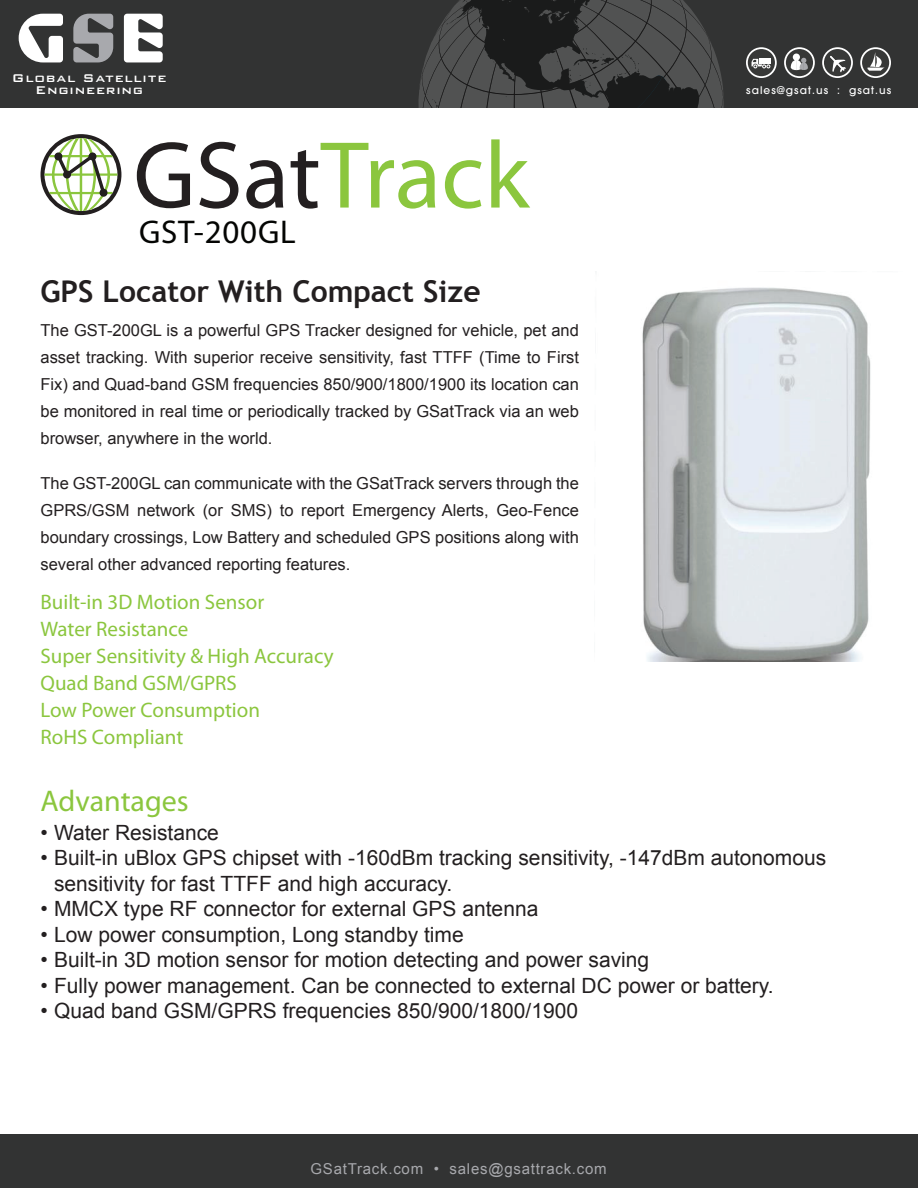
<style>
.page{position:relative;width:918px;height:1188px;background:#fff}
.page>*{position:absolute;margin:0;border:0;box-sizing:border-box;transform-origin:0 0}
.t1{font:96px "Myriad Pro";color:#8bc63e}
.t2{font:67.5px "Shuriken Boy";color:#fff}
.t3{font:33px "Myriad Pro";letter-spacing:.025em;color:#040503}
.t4{font:700 30px "Trebuchet MS";color:#231f20}
.t5{font:30px "Myriad Pro";color:#8bc63e}
.t6{font:21px/25.5px "Arial";color:#231f20}
.t7{font:21px/27px "Myriad Pro";color:#8bc63e}
.t8{font:16.5px/27px "Arial";color:#231f20;text-align:justify}
.t9{font:15px "Arial";letter-spacing:.05em;color:#a8a9ad}
.t10{font:500 15px/12px "Bank Gothic BT";letter-spacing:.05em;color:#fff;text-align:center}
.t11{font:500 10.5px "Avant Garde";letter-spacing:.1em;color:#fff}
.s1{color:#a8a9ad}
.s2{color:#231f20}
</style>
<div class="page">
<div style="left:0;top:1134px;width:918px;height:54px;background:#323333"></div>
<div style="left:41px;top:134px;width:80px;height:81px;background:#231f20;border-radius:50%"></div>
<svg style="left:45px;top:138px;width:72px;height:73px"></svg>
<img style="left:642px;top:287px;width:229px;height:375px">
<div style="left:0;top:0;width:918px;height:108px;background:#323333"></div>
<svg style="left:418px;top:0;width:306px;height:108px;background:#3c3d3d"></svg>
<svg style="left:784px;top:47px;width:31px;height:31px"></svg>
<svg style="left:786px;top:49px;width:27px;height:27px"></svg>
<div style="left:788px;top:51px;width:23px;height:23px;background:#373837;border-radius:50%"></div>
<div style="left:793px;top:54px;width:7px;height:7px;background:#fff;border-radius:50%"></div>
<svg style="left:791px;top:58px;width:17px;height:12px"></svg>
<svg style="left:822px;top:47px;width:31px;height:31px"></svg>
<svg style="left:824px;top:49px;width:27px;height:27px"></svg>
<div style="left:826px;top:51px;width:23px;height:23px;background:#373837;border-radius:50%"></div>
<svg style="left:829px;top:55px;width:17px;height:17px"></svg>
<svg style="left:860px;top:47px;width:31px;height:31px"></svg>
<svg style="left:862px;top:49px;width:27px;height:27px"></svg>
<div style="left:864px;top:51px;width:23px;height:23px;background:#373837;border-radius:50%"></div>
<svg style="left:868px;top:53px;width:17px;height:18px"></svg>
<svg style="left:746px;top:47px;width:31px;height:31px"></svg>
<svg style="left:748px;top:49px;width:27px;height:27px"></svg>
<div style="left:750px;top:51px;width:23px;height:23px;background:#373837;border-radius:50%"></div>
<div style="left:759px;top:58px;width:12px;height:6px;background:#fff"></div>
<svg style="left:752px;top:59px;width:18px;height:9px"></svg>
<h2 class="t2" style="left:17px;top:-2px;width:153px">G<span class="s1">S</span>E</h2>
<p class="t10" style="left:12px;top:72px;width:156px">Global Satellite<br>Engineering</p>
<h1 class="t1" style="left:133px;top:116px;width:397px"><span class="s2">GSat</span>Track</h1>
<h3 class="t3" style="left:139px;top:212px;width:158px">GST-200GL</h3>
<h3 class="t4" style="left:40px;top:272px;width:442px">GPS Locator With Compact Size</h3>
<p class="t8" style="left:40px;top:317px;width:540px">The GST-200GL is a powerful GPS Tracker designed for vehicle, pet and asset tracking. With superior receive sensitivity, fast TTFF (Time to First Fix) and Quad-band GSM frequencies 850/900/1800/1900 its location can be monitored in real time or periodically tracked by GSatTrack via an web browser, anywhere in the world.</p>
<p class="t8" style="left:40px;top:470px;width:540px">The GST-200GL can communicate with the GSatTrack servers through the GPRS/GSM network (or SMS) to report Emergency Alerts, Geo-Fence boundary crossings, Low Battery and scheduled GPS positions along with several other advanced reporting features.</p>
<p class="t7" style="left:40px;top:588px;width:295px">Built-in 3D Motion Sensor<br>Water Resistance<br>Super Sensitivity &amp; High Accuracy<br>Quad Band GSM/GPRS<br>Low Power Consumption<br>RoHS Compliant</p>
<p class="t11" style="left:746px;top:84px;width:146px">sales@gsat.us : gsat.us</p>
<h3 class="t5" style="left:40px;top:783px;width:150px">Advantages</h3>
<p class="t6" style="left:40px;top:820px;width:180px">• Water Resistance</p>
<p class="t6" style="left:54px;top:845px;width:774px;text-indent:-14px">• Built-in uBlox GPS chipset with -160dBm tracking sensitivity, -147dBm autonomous sensitivity for fast TTFF and high accuracy.</p>
<p class="t6" style="left:40px;top:896px;width:499px">• MMCX type RF connector for external GPS antenna</p>
<p class="t6" style="left:40px;top:922px;width:425px">• Low power consumption, Long standby time</p>
<p class="t6" style="left:40px;top:947px;width:610px">• Built-in 3D motion sensor for motion detecting and power saving</p>
<p class="t6" style="left:40px;top:973px;width:735px">• Fully power management. Can be connected to external DC power or battery.</p>
<p class="t6" style="left:40px;top:998px;width:539px">• Quad band GSM/GPRS frequencies 850/900/1800/1900</p>
<p class="t9" style="left:311px;top:1159px;width:298px">GSatTrack.com • sales@gsattrack.com</p>
</div>
